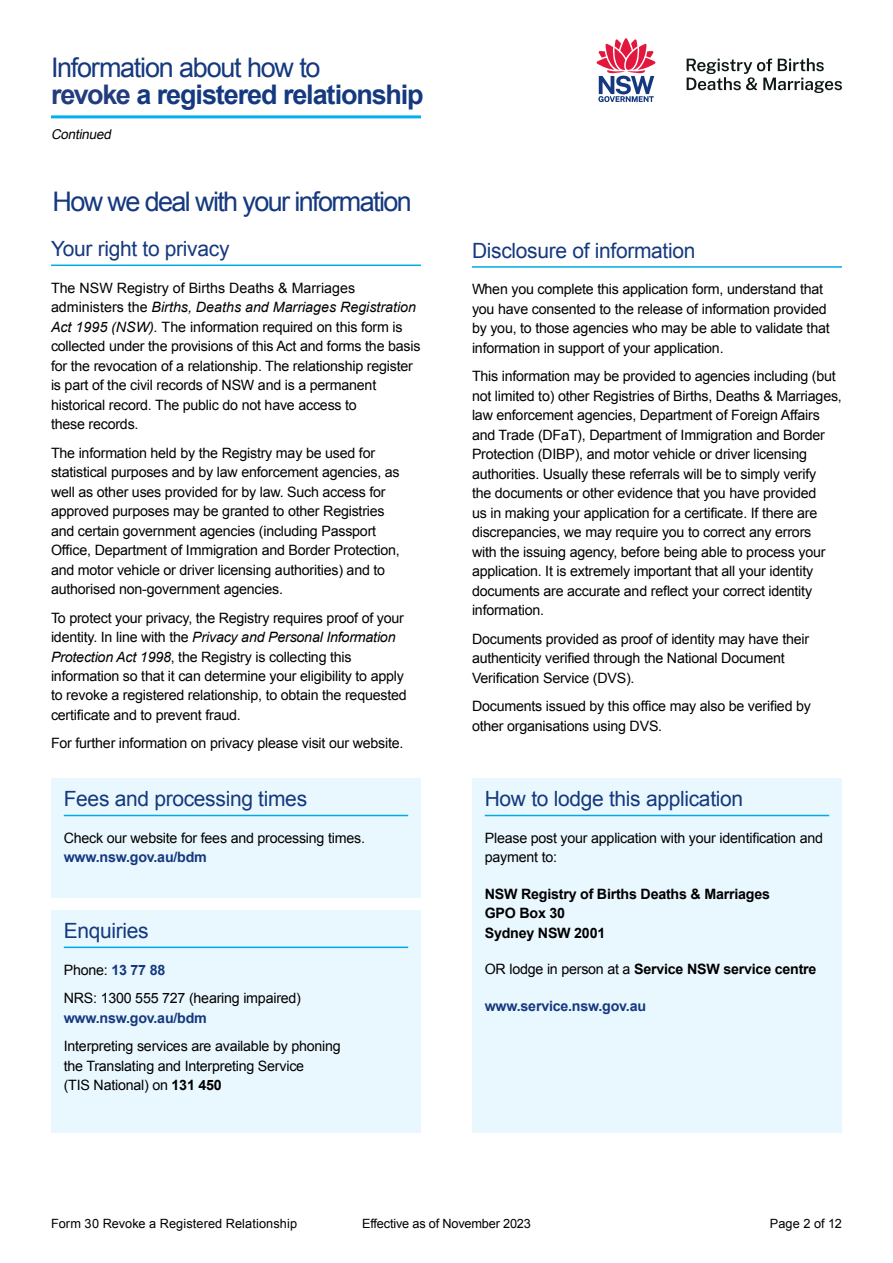
<style>
.page{position:relative;width:893px;height:1263px;background:#fff}
.page>*{position:absolute;margin:0;border:0;box-sizing:border-box;transform-origin:0 0}
.t1{font:700 27px/27px "Arial";letter-spacing:-.04em;color:#15397f}
.t2{font:27px "Arial";letter-spacing:-.06em;color:#15397f}
.t3{font:21px "Arial";letter-spacing:-.015em;color:#15397f}
.t4{font:14.25px/19.5px "Arial";letter-spacing:-.015em;color:#000}
.t5{font:700 14.25px/19.5px "Arial";letter-spacing:-.015em;color:#000}
.t6{font:700 14.25px "Arial";letter-spacing:-.015em;color:#15397f}
.t7{font:italic 13.5px "Arial";color:#000}
.t8{font:12.75px "Arial";color:#000}
.s1{font-weight:400}
.s2{color:#243c7d}
.s3{font-style:italic}
.s4{font-weight:700;color:#15397f}
.s5{font-weight:700}
</style>
<div class="page">
<svg style="left:597px;top:38px;width:58px;height:64px"></svg>
<svg style="left:687px;top:58px;width:155px;height:35px"></svg>
<hr style="left:51px;top:115px;width:370px;height:3px;background:#00b0f0">
<hr style="left:51px;top:265px;width:370px;height:1px;background:#00aae7">
<div style="left:51px;top:778px;width:370px;height:119px;background:#e9f7fe"></div>
<hr style="left:64px;top:815px;width:344px;height:1px;background:#00aae7">
<div style="left:51px;top:910px;width:370px;height:222px;background:#e9f7fe"></div>
<hr style="left:64px;top:946px;width:344px;height:2px;background:#00aae7">
<hr style="left:472px;top:266px;width:370px;height:2px;background:#00aae7">
<div style="left:472px;top:778px;width:370px;height:354px;background:#e9f7fe"></div>
<hr style="left:485px;top:815px;width:344px;height:1px;background:#00aae7">
<h1 class="t1" style="left:51px;top:55px;width:374px"><span class="s1">Information about how to<br></span><span class="s2">revoke</span> a registered relationship</h1>
<p class="t7" style="left:51px;top:126px;width:65px">Continued</p>
<h1 class="t2" style="left:53px;top:184px;width:361px">How we deal with your information</h1>
<h2 class="t3" style="left:51px;top:235px;width:180px">Your right to privacy</h2>
<p class="t4" style="left:51px;top:278px;width:371px">The NSW Registry of Births Deaths &amp; Marriages administers the <span class="s3">Births, Deaths and Marriages Registration Act 1995 (NSW).</span> The information required on this form is collected under the provisions of this Act and forms the basis for the revocation of a relationship. The relationship register is part of the civil records of NSW and is a permanent historical record. The public do not have access to<br>these records.</p>
<p class="t4" style="left:51px;top:443px;width:350px">The information held by the Registry may be used for statistical purposes and by law enforcement agencies, as well as other uses provided for by law. Such access for approved purposes may be granted to other Registries and certain government agencies (including Passport Office, Department of Immigration and Border Protection, and motor vehicle or driver licensing authorities) and to authorised non-government agencies.</p>
<p class="t4" style="left:51px;top:608px;width:357px">To protect your privacy, the Registry requires proof of your identity. In line with the <span class="s3">Privacy and Personal Information Protection Act 1998</span>, the Registry is collecting this information so that it can determine your eligibility to apply to revoke a registered relationship, to obtain the requested certificate and to prevent fraud.</p>
<p class="t4" style="left:51px;top:734px;width:354px">For further information on privacy please visit our website.</p>
<h2 class="t3" style="left:64px;top:785px;width:245px">Fees and processing times</h2>
<p class="t4" style="left:64px;top:828px;width:303px">Check our website for fees and processing times.</p>
<p class="t6" style="left:64px;top:848px;width:145px">www.nsw.gov.au/bdm</p>
<h2 class="t3" style="left:64px;top:917px;width:87px">Enquiries</h2>
<p class="t4" style="left:64px;top:955px;width:239px;line-height:28.5px">Phone: <span class="s4">13 77 88<br></span>NRS: 1300 555 727 (hearing impaired)</p>
<p class="t6" style="left:64px;top:1008px;width:145px">www.nsw.gov.au/bdm</p>
<p class="t4" style="left:64px;top:1036px;width:279px">Interpreting services are available by phoning the Translating and Interpreting Service<br>(TIS National) on <span class="s5">131 450</span></p>
<h2 class="t3" style="left:472px;top:237px;width:225px">Disclosure of information</h2>
<p class="t4" style="left:472px;top:280px;width:359px">When you complete this application form, understand that you have consented to the release of information provided by you, to those agencies who may be able to validate that information in support of your application.</p>
<p class="t4" style="left:472px;top:367px;width:371px">This information may be provided to agencies including (but not limited to) other Registries of Births, Deaths &amp; Marriages, law enforcement agencies, Department of Foreign Affairs and Trade (DFaT), Department of Immigration and Border Protection (DIBP), and motor vehicle or driver licensing authorities. Usually these referrals will be to simply verify<br>the documents or other evidence that you have provided<br>us in making your application for a certificate. If there are discrepancies, we may require you to correct any errors<br>with the issuing agency, before being able to process your application. It is extremely important that all your identity documents are accurate and reflect your correct identity information.</p>
<p class="t4" style="left:472px;top:629px;width:339px">Documents provided as proof of identity may have their authenticity verified through the National Document<br>Verification Service (DVS).</p>
<p class="t4" style="left:472px;top:696px;width:340px">Documents issued by this office may also be verified by other organisations using DVS.</p>
<h2 class="t3" style="left:485px;top:785px;width:260px">How to lodge this application</h2>
<p class="t4" style="left:485px;top:828px;width:340px">Please post your application with your identification and payment to:</p>
<p class="t5" style="left:485px;top:884px;width:287px">NSW Registry of Births Deaths &amp; Marriages<br>GPO Box 30<br>Sydney NSW 2001</p>
<p class="t5" style="left:485px;top:960px;width:333px"><span class="s1">OR lodge in person at a</span> Service NSW service centre</p>
<p class="t6" style="left:485px;top:996px;width:163px">www.service.nsw.gov.au</p>
<p class="t8" style="left:51px;top:1215px;width:248px">Form 30 Revoke a Registered Relationship</p>
<p class="t8" style="left:362px;top:1215px;width:170px">Effective as of November 2023</p>
<p class="t8" style="left:770px;top:1215px;width:74px">Page 2 of 12</p>
</div>
